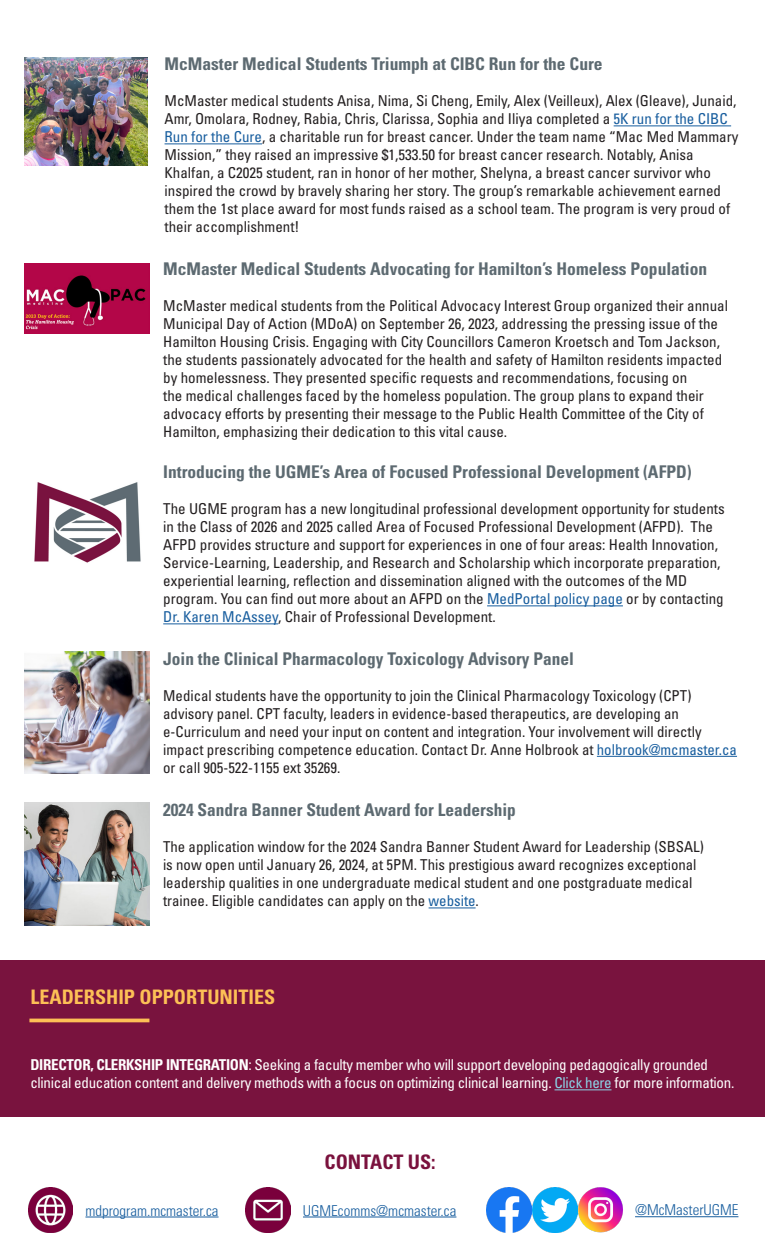
<style>
.page{position:relative;width:765px;height:1260px;background:#fff}
.page>*{position:absolute;margin:0;border:0;box-sizing:border-box;transform-origin:0 0}
.t1{font:700 condensed 20px "Univers LT Std";color:#fdc056}
.t2{font:700 condensed 20px "Univers LT Std";color:#7a113d}
.t3{font:700 condensed 17.5px "Univers LT Std";color:#5d6a71}
.t4{font:condensed 15px/18px "Univers LT Std";color:#231f20}
.t5{font:condensed 15px/18px "Univers LT Std";letter-spacing:-.02em;color:#fff}
.t6{font:300 condensed 15px "Univers LT Std";color:#175d9e}
.s1{color:#175d9e}
.s2{font-weight:700}
.s3{color:#8bd3e6}
</style>
<div class="page">
<img style="left:25px;top:263px;width:125px;height:71px">
<img style="left:34px;top:482px;width:107px;height:81px">
<hr style="left:487px;top:606px;width:136px;height:1px;background:#175d9e">
<hr style="left:163px;top:624px;width:115px;height:1px;background:#175d9e">
<img style="left:25px;top:651px;width:125px;height:123px">
<hr style="left:597px;top:756px;width:140px;height:1px;background:#175d9e">
<hr style="left:614px;top:126px;width:117px;height:1px;background:#175d9e">
<hr style="left:165px;top:144px;width:97px;height:1px;background:#175d9e">
<img style="left:25px;top:58px;width:122px;height:107px">
<img style="left:25px;top:803px;width:125px;height:123px">
<hr style="left:429px;top:908px;width:47px;height:1px;background:#175d9e">
<div style="left:0;top:960px;width:765px;height:157px;background:#79133e"></div>
<hr style="left:29px;top:1019px;width:120px;height:3px;background:#fdc056">
<hr style="left:555px;top:1089px;width:57px;height:1px;background:#8bd3e6">
<img style="left:487px;top:1187px;width:44px;height:45px">
<img style="left:578px;top:1187px;width:45px;height:46px">
<img style="left:533px;top:1188px;width:45px;height:44px">
<img style="left:28px;top:1188px;width:45px;height:44px">
<hr style="left:85px;top:1217px;width:134px;height:1px;background:#175d9e">
<hr style="left:635px;top:1216px;width:103px;height:1px;background:#175d9e">
<img style="left:246px;top:1188px;width:44px;height:44px">
<hr style="left:303px;top:1217px;width:153px;height:1px;background:#175d9e">
<p class="t3" style="left:165px;top:53px;width:440px">McMaster Medical Students Triumph at CIBC Run for the Cure</p>
<p class="t4" style="left:165px;top:92px;width:575px">McMaster medical students Anisa, Nima, Si Cheng, Emily, Alex (Veilleux), Alex (Gleave), Junaid, Amr, Omolara, Rodney, Rabia, Chris, Clarissa, Sophia and Iliya completed a <span class="s1">5K run for the CIBC Run for the Cure</span>, a charitable run for breast cancer. Under the team name “Mac Med Mammary Mission,” they raised an impressive $1,533.50 for breast cancer research. Notably, Anisa Khalfan, a C2025 student, ran in honor of her mother, Shelyna, a breast cancer survivor who inspired the crowd by bravely sharing her story. The group’s remarkable achievement earned them the 1st place award for most funds raised as a school team. The program is very proud of their accomplishment!</p>
<p class="t3" style="left:163px;top:258px;width:546px">McMaster Medical Students Advocating for Hamilton’s Homeless Population</p>
<p class="t4" style="left:163px;top:296px;width:566px">McMaster medical students from the Political Advocacy Interest Group organized their annual Municipal Day of Action (MDoA) on September 26, 2023, addressing the pressing issue of the Hamilton Housing Crisis. Engaging with City Councillors Cameron Kroetsch and Tom Jackson, the students passionately advocated for the health and safety of Hamilton residents impacted by homelessness. They presented specific requests and recommendations, focusing on<br>the medical challenges faced by the homeless population. The group plans to expand their advocacy efforts by presenting their message to the Public Health Committee of the City of Hamilton, emphasizing their dedication to this vital cause.</p>
<p class="t3" style="left:163px;top:461px;width:530px">Introducing the UGME’s Area of Focused Professional Development (AFPD)</p>
<p class="t4" style="left:163px;top:500px;width:563px">The UGME program has a new longitudinal professional development opportunity for students in the Class of 2026 and 2025 called Area of Focused Professional Development (AFPD). The AFPD provides structure and support for experiences in one of four areas: Health Innovation, Service-Learning, Leadership, and Research and Scholarship which incorporate preparation, experiential learning, reflection and dissemination aligned with the outcomes of the MD program. You can find out more about an AFPD on the <span class="s1">MedPortal policy page</span> or by contacting <span class="s1">Dr. Karen McAssey</span>, Chair of Professional Development.</p>
<p class="t3" style="left:163px;top:648px;width:412px">Join the Clinical Pharmacology Toxicology Advisory Panel</p>
<p class="t4" style="left:163px;top:686px;width:575px">Medical students have the opportunity to join the Clinical Pharmacology Toxicology (CPT) advisory panel. CPT faculty, leaders in evidence-based therapeutics, are developing an e-Curriculum and need your input on content and integration. Your involvement will directly impact prescribing competence education. Contact Dr. Anne Holbrook at <span class="s1">holbrook@mcmaster.ca </span>or call 905-522-1155 ext 35269.</p>
<p class="t3" style="left:163px;top:799px;width:354px">2024 Sandra Banner Student Award for Leadership</p>
<p class="t4" style="left:163px;top:838px;width:542px">The application window for the 2024 Sandra Banner Student Award for Leadership (SBSAL) is now open until January 26, 2024, at 5PM. This prestigious award recognizes exceptional leadership qualities in one undergraduate medical student and one postgraduate medical trainee. Eligible candidates can apply on the <span class="s1">website</span>.</p>
<p class="t1" style="left:31px;top:984px;width:246px">LEADERSHIP OPPORTUNITIES</p>
<p class="t5" style="left:30px;top:1056px;width:705px"><span class="s2">DIRECTOR, CLERKSHIP INTEGRATION</span>: Seeking a faculty member who will support developing pedagogically grounded clinical education content and delivery methods with a focus on optimizing clinical learning. <span class="s3">Click here</span> for more information.</p>
<p class="t2" style="left:325px;top:1149px;width:113px">CONTACT US:</p>
<p class="t6" style="left:85px;top:1201px;width:135px">mdprogram.mcmaster.ca</p>
<p class="t6" style="left:303px;top:1201px;width:155px">UGMEcomms@mcmaster.ca</p>
<p class="t6" style="left:635px;top:1201px;width:105px">@McMasterUGME</p>
</div>
